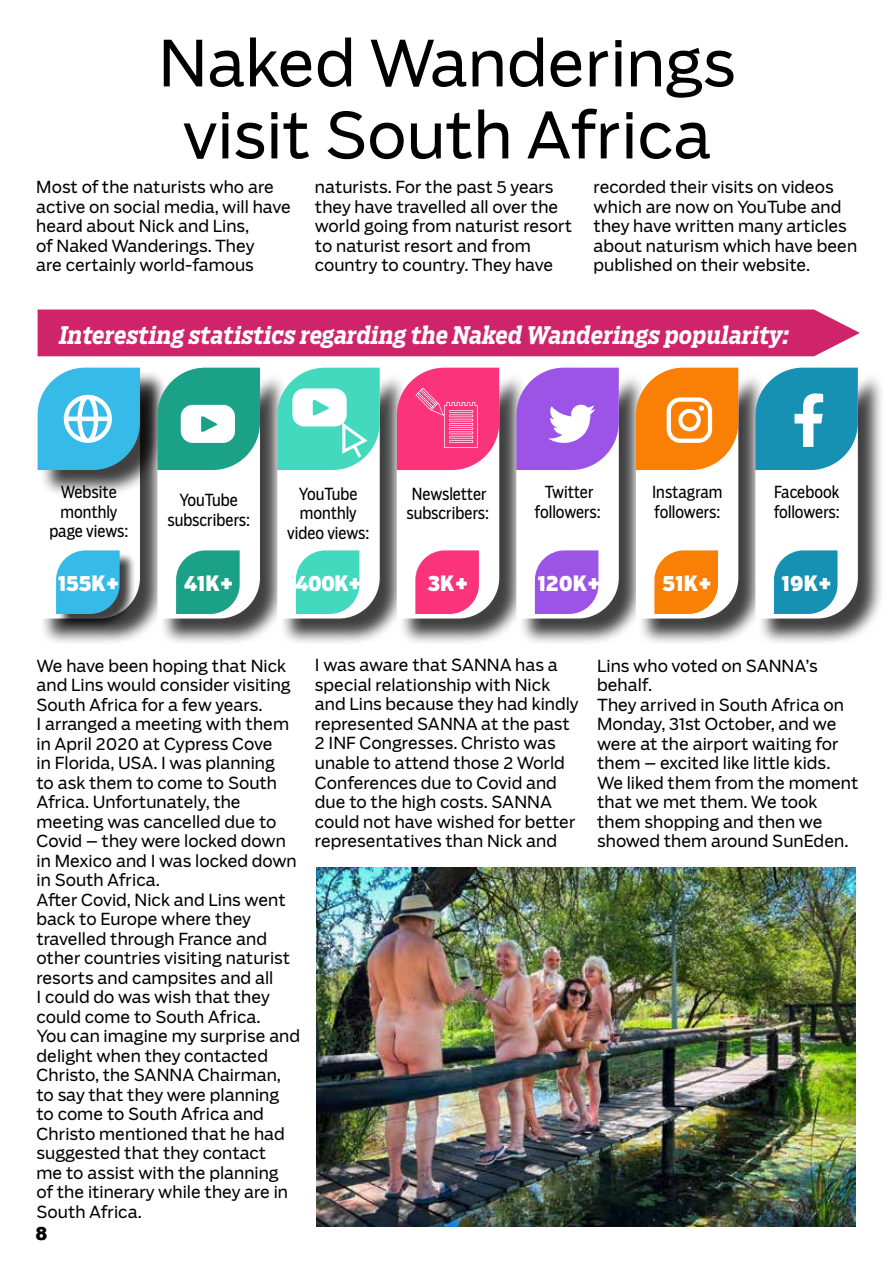
<style>
.page{position:relative;width:893px;height:1263px;background:#fff}
.page>*{position:absolute;margin:0;border:0;box-sizing:border-box;transform-origin:0 0}
.t1{font:63px/72px "Boomer";color:#000;text-align:center}
.t2{font:italic 700 24px "Boomer Serif Cond";color:#fff}
.t3{font:900 21px "Boomer Cond";color:#fff}
.t4{font:900 18px "Arial";color:#000}
.t5{font:16.5px/19.5px "Boomer";color:#000}
.t6{font:16.5px/19.5px "Boomer Cond";color:#000;text-align:center}
</style>
<div class="page">
<div style="left:38px;top:309px;width:822px;height:47px;background:#cf2469"></div>
<div style="left:39px;top:371px;width:128px;height:274px;background:#000;opacity:.75"></div>
<img style="left:317px;top:868px;width:539px;height:359px">
<div style="left:39px;top:369px;width:128px;height:128px;background:#000;opacity:.75"></div>
<div style="left:57px;top:552px;width:79px;height:78px;background:#000;opacity:.75"></div>
<svg style="left:38px;top:368px;width:102px;height:250px"></svg>
<div style="left:159px;top:371px;width:128px;height:274px;background:#000;opacity:.75"></div>
<svg style="left:158px;top:368px;width:102px;height:250px"></svg>
<div style="left:279px;top:371px;width:128px;height:274px;background:#000;opacity:.75"></div>
<div style="left:399px;top:371px;width:127px;height:274px;background:#000;opacity:.75"></div>
<svg style="left:397px;top:368px;width:102px;height:250px"></svg>
<div style="left:518px;top:371px;width:128px;height:274px;background:#000;opacity:.75"></div>
<div style="left:638px;top:371px;width:127px;height:274px;background:#000;opacity:.75"></div>
<div style="left:757px;top:371px;width:128px;height:274px;background:#000;opacity:.75"></div>
<svg style="left:516px;top:368px;width:103px;height:250px"></svg>
<svg style="left:636px;top:368px;width:102px;height:250px"></svg>
<svg style="left:755px;top:368px;width:103px;height:250px"></svg>
<svg style="left:277px;top:368px;width:103px;height:250px"></svg>
<h1 class="t1" style="left:158px;top:27px;width:579px">Naked Wanderings visit South Africa</h1>
<p class="t5" style="left:36px;top:177px;width:256px">Most of the naturists who are active on social media, will have heard about Nick and Lins,<br>of Naked Wanderings. They<br>are certainly world-famous</p>
<p class="t5" style="left:315px;top:177px;width:259px">naturists. For the past 5 years they have travelled all over the world going from naturist resort to naturist resort and from country to country. They have</p>
<p class="t5" style="left:594px;top:177px;width:265px">recorded their visits on videos which are now on YouTube and they have written many articles about naturism which have been published on their website.</p>
<h2 class="t2" style="left:59px;top:321px;width:732px">Interesting statistics regarding the Naked Wanderings popularity:</h2>
<p class="t6" style="left:49px;top:482px;width:80px">Website monthly page views:</p>
<p class="t3" style="left:58px;top:571px;width:63px">155K+</p>
<p class="t6" style="left:167px;top:490px;width:84px">YouTube subscribers:</p>
<p class="t3" style="left:184px;top:571px;width:51px">41K+</p>
<p class="t6" style="left:287px;top:484px;width:84px">YouTube monthly video views:</p>
<p class="t3" style="left:295px;top:571px;width:68px">400K+</p>
<p class="t6" style="left:406px;top:484px;width:84px">Newsletter subscribers:</p>
<p class="t3" style="left:428px;top:571px;width:42px">3K+</p>
<p class="t6" style="left:535px;top:482px;width:68px">Twitter followers:</p>
<p class="t3" style="left:538px;top:571px;width:65px">120K+</p>
<p class="t6" style="left:652px;top:482px;width:72px;text-align:left">Instagram followers:</p>
<p class="t3" style="left:663px;top:571px;width:51px">51K+</p>
<p class="t6" style="left:774px;top:482px;width:68px;text-align:left">Facebook followers:</p>
<p class="t3" style="left:782px;top:571px;width:52px">19K+</p>
<p class="t5" style="left:37px;top:656px;width:265px">We have been hoping that Nick and Lins would consider visiting<br>South Africa for a few years.<br>I arranged a meeting with them in April 2020 at Cypress Cove<br>in Florida, USA. I was planning<br>to ask them to come to South<br>Africa. Unfortunately, the meeting was cancelled due to<br>Covid – they were locked down in Mexico and I was locked down in South Africa.<br>After Covid, Nick and Lins went back to Europe where they travelled through France and other countries visiting naturist resorts and campsites and all<br>I could do was wish that they could come to South Africa.<br>You can imagine my surprise and delight when they contacted<br>Christo, the SANNA Chairman, to say that they were planning to come to South Africa and<br>Christo mentioned that he had suggested that they contact<br>me to assist with the planning<br>of the itinerary while they are in<br>South Africa.</p>
<p class="t5" style="left:315px;top:656px;width:265px">I was aware that SANNA has a special relationship with Nick and Lins because they had kindly represented SANNA at the past<br>2 INF Congresses. Christo was unable to attend those 2 World<br>Conferences due to Covid and due to the high costs. SANNA could not have wished for better representatives than Nick and</p>
<p class="t5" style="left:597px;top:656px;width:263px">Lins who voted on SANNA’s behalf.<br>They arrived in South Africa on<br>Monday, 31st October, and we were at the airport waiting for them – excited like little kids.<br>We liked them from the moment that we met them. We took them shopping and then we showed them around SunEden.</p>
<p class="t4" style="left:36px;top:1220px;width:14px">8</p>
</div>
